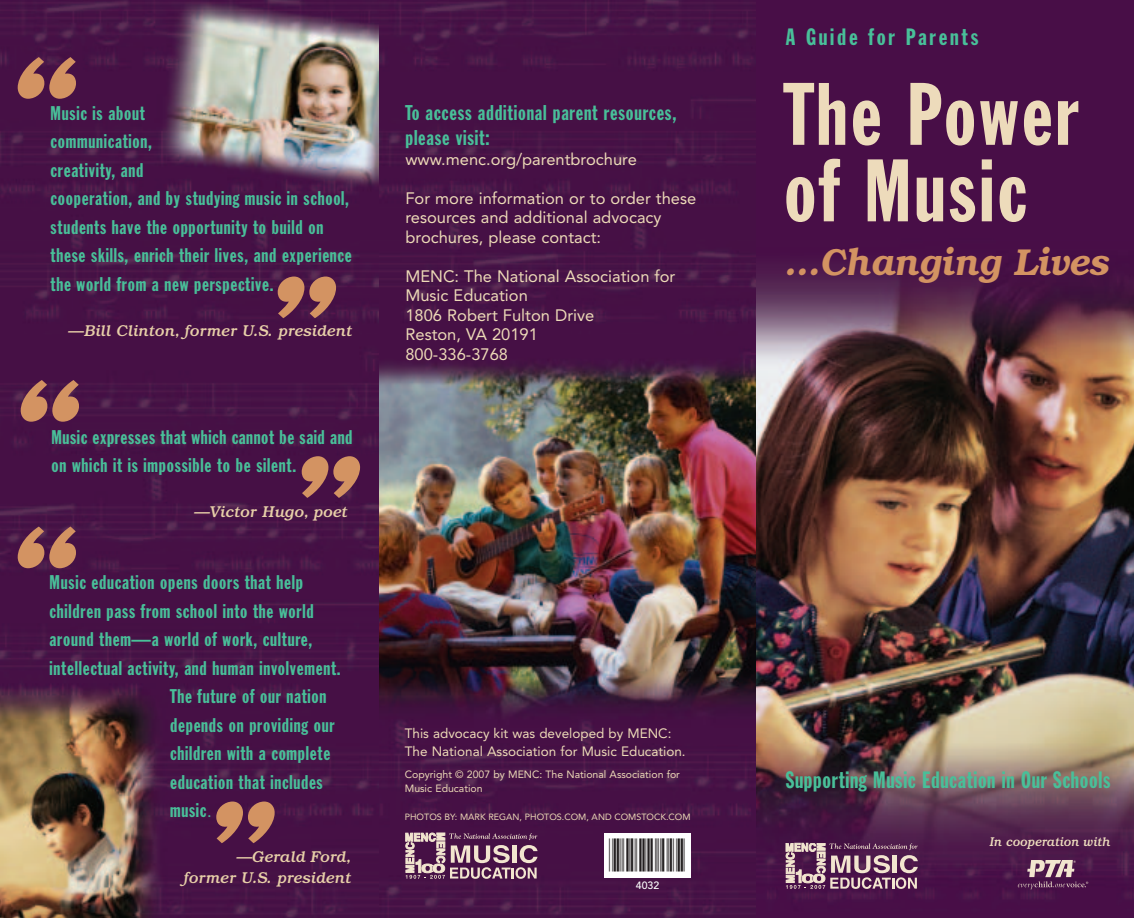
<style>
.page{position:relative;width:1134px;height:918px;background:#fff}
.page>*{position:absolute;margin:0;border:0;box-sizing:border-box;transform-origin:0 0}
.t1{font:italic 600 150px/323px "Bookman";color:#d39362}
.t2{font:87px/76.5px "Franklin Gothic Extra Cond";letter-spacing:.04em;color:#eddbbb}
.t3{font:39px "Bar Code 3 of 9";color:#231f20}
.t4{font:italic 600 37.5px "Bookman";color:#d39362;scale:.95 1}
.t5{font:23.25px "Franklin Gothic Extra Cond";letter-spacing:.03em;color:#49bf99}
.t6{font:23.25px "Franklin Gothic Extra Cond";letter-spacing:.115em;color:#49bf99;scale:1.05 1}
.t7{font:21px/25.5px "Franklin Gothic Extra Cond";letter-spacing:.04em;color:#49bf99}
.t8{font:19.5px/28.5px "Franklin Gothic Extra Cond";letter-spacing:.04em;color:#49bf99}
.t9{font:16.5px/19.5px "Avenir";color:#eddab7}
.t10{font:italic 500 15.75px/21px "Bookman";color:#e7cfa8;text-align:right}
.t11{font:13.5px/18px "Avenir";color:#eddab7}
.t12{font:italic 500 12.75px "Bookman";color:#eeddbe;scale:.95 1}
.t13{font:10.5px/13.5px "Avenir";color:#eddab7}
.t14{font:500 10.5px "Avenir";color:#fff}
.t15{font:9px "Avenir";color:#eddab7}
.s1{font-family:"Avenir";font-size:16.5px}
</style>
<div class="page">
<img style="left:378px;top:0;width:378px;height:918px">
<svg style="left:406px;top:833px;width:132px;height:46px;background:#866078"></svg>
<img style="left:0;top:0;width:378px;height:918px">
<img style="left:756px;top:0;width:378px;height:918px">
<svg style="left:786px;top:843px;width:132px;height:46px;background:#88627b"></svg>
<svg style="left:1018px;top:860px;width:70px;height:29px;background:#784d6e"></svg>
<div style="left:604px;top:833px;width:87px;height:45px;background:#fff"></div>
<h1 class="t1" style="left:-6px;top:-51px;width:82px">“ “</h1>
<p class="t8" style="left:51px;top:100px;width:303px">Music is about<br>communication,<br>creativity, and<br>cooperation, and by studying music in school, students have the opportunity to build on these skills, enrich their lives, and experience the world from a new perspective.</p>
<p class="t10" style="left:68px;top:321px;width:285px">—Bill Clinton, former U.S. president</p>
<h1 class="t1" style="left:252px;top:168px;width:79px">”</h1>
<p class="t8" style="left:51px;top:424px;width:302px">Music expresses that which cannot be said and on which it is impossible to be silent.</p>
<p class="t10" style="left:194px;top:503px;width:155px">—Victor Hugo, poet</p>
<h1 class="t1" style="left:276px;top:348px;width:79px">”</h1>
<h1 class="t1" style="left:-6px;top:418px;width:79px">“</h1>
<p class="t8" style="left:50px;top:570px;width:255px">Music education opens doors that help</p>
<p class="t8" style="left:50px;top:598px;width:265px">children pass from school into the world</p>
<p class="t8" style="left:50px;top:627px;width:264px">around them—a world of work, culture,</p>
<p class="t8" style="left:50px;top:655px;width:292px">intellectual activity, and human involvement.</p>
<p class="t8" style="left:170px;top:684px;width:158px">The future of our nation</p>
<p class="t8" style="left:170px;top:712px;width:166px">depends on providing our</p>
<p class="t8" style="left:170px;top:741px;width:162px">children with a complete</p>
<p class="t8" style="left:170px;top:769px;width:154px">education that includes</p>
<p class="t8" style="left:170px;top:798px;width:43px">music<span class="s1">.</span></p>
<p class="t10" style="left:184px;top:848px;width:169px">—Gerald Ford, former U.S. president</p>
<h1 class="t1" style="left:191px;top:693px;width:79px">”</h1>
<p class="t7" style="left:405px;top:101px;width:273px">To access additional parent resources, please visit:</p>
<p class="t9" style="left:405px;top:151px;width:233px">www.menc.org/parentbrochure</p>
<p class="t9" style="left:405px;top:190px;width:292px">For more information or to order these resources and additional advocacy brochures, please contact:</p>
<p class="t9" style="left:405px;top:268px;width:271px">MENC: The National Association for<br>Music Education<br>1806 Robert Fulton Drive<br>Reston, VA 20191<br>800-336-3768</p>
<p class="t11" style="left:405px;top:725px;width:282px">This advocacy kit was developed by MENC:<br>The National Association for Music Education.</p>
<p class="t13" style="left:405px;top:769px;width:277px">Copyright © 2007 by MENC: The National Association for<br>Music Education</p>
<p class="t15" style="left:405px;top:813px;width:287px">PHOTOS BY: MARK REGAN, PHOTOS.COM, AND COMSTOCK.COM</p>
<h3 class="t3" style="left:609px;top:837px;width:78px">*4032*</h3>
<p class="t14" style="left:636px;top:881px;width:25px">4032</p>
<p class="t6" style="left:786px;top:29px;width:185px">A Guide for Parents</p>
<h2 class="t2" style="left:784px;top:82px;width:296px">The Power of Music</h2>
<h3 class="t4" style="left:784px;top:240px;width:343px">…Changing Lives</h3>
<p class="t5" style="left:786px;top:771px;width:326px">Supporting Music Education in Our Schools</p>
<p class="t12" style="left:990px;top:837px;width:128px">In cooperation with</p>
</div>
